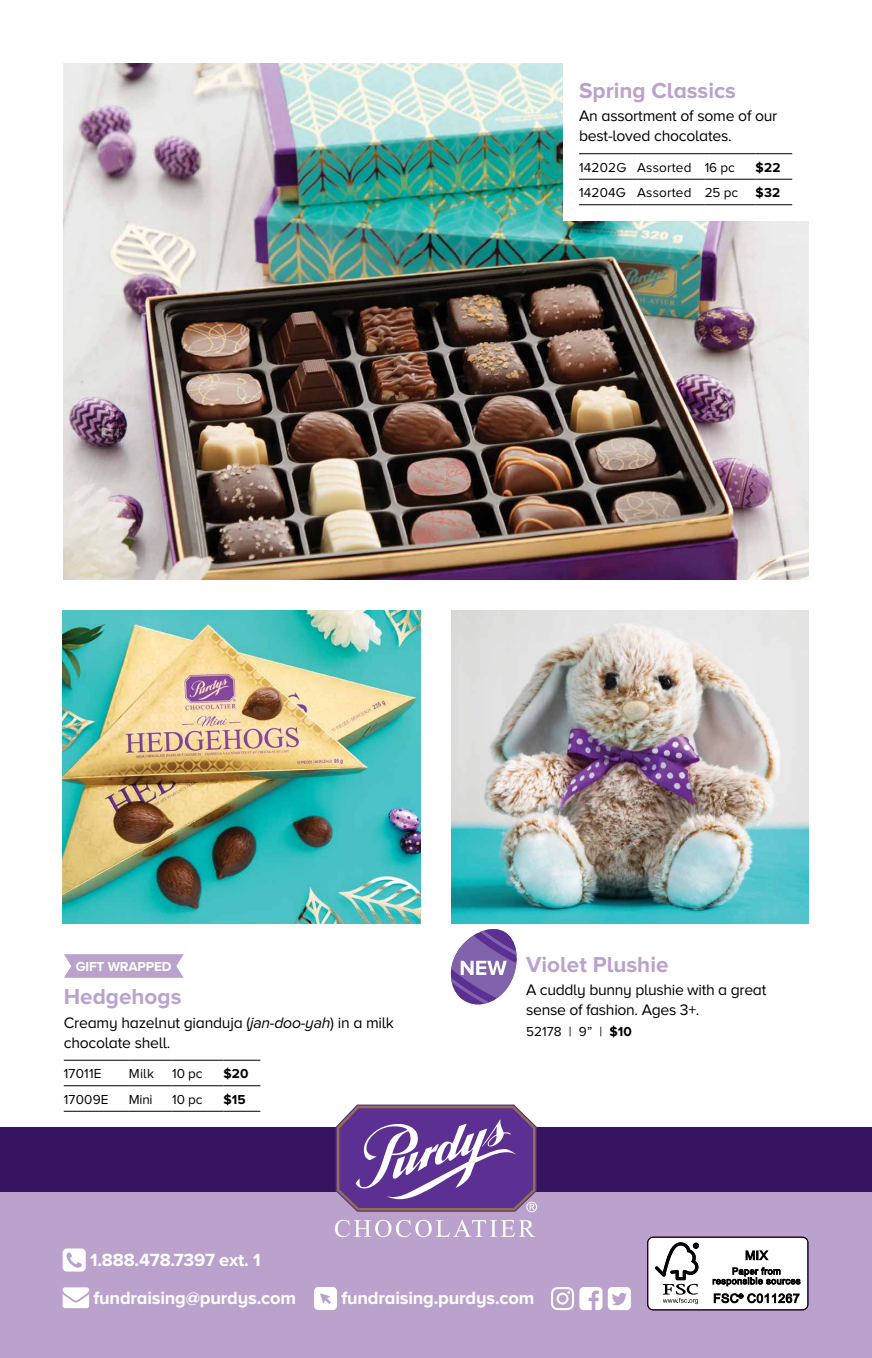
<style>
.page{position:relative;width:872px;height:1358px;background:#fff}
.page>*{position:absolute;margin:0;border:0;box-sizing:border-box;transform-origin:0 0}
.t1{font:700 22.5px "Proxima Nova A";color:#baa2cd}
.t2{font:700 18.22px/38.5px "Proxima Nova A";letter-spacing:-.01em;color:#fff}
.t3{font:15.75px/20.2px "Proxima Nova A";letter-spacing:-.015em;color:#000}
.t4{font:13.5px "Proxima Nova A";letter-spacing:.015em;color:#000}
.t5{font:700 13.5px "Proxima Nova A";letter-spacing:.015em;color:#000}
.t6{font:700 13.5px "Proxima Nova A";letter-spacing:-.01em;color:#fff}
.s1{font-weight:700}
.s2{font-style:italic}
</style>
<div class="page">
<img style="left:452px;top:610px;width:356px;height:313px">
<img style="left:63px;top:610px;width:357px;height:313px">
<img style="left:64px;top:64px;width:744px;height:515px">
<hr style="left:64px;top:1060px;width:65px;height:1px;background:#000">
<hr style="left:129px;top:1060px;width:43px;height:1px;background:#000">
<hr style="left:172px;top:1060px;width:51px;height:1px;background:#000">
<hr style="left:223px;top:1060px;width:37px;height:1px;background:#000">
<hr style="left:64px;top:1085px;width:65px;height:1px;background:#000">
<hr style="left:129px;top:1085px;width:43px;height:1px;background:#000">
<hr style="left:172px;top:1085px;width:51px;height:1px;background:#000">
<hr style="left:223px;top:1085px;width:37px;height:1px;background:#000">
<hr style="left:64px;top:1111px;width:65px;height:1px;background:#000">
<hr style="left:129px;top:1111px;width:43px;height:1px;background:#000">
<hr style="left:172px;top:1111px;width:51px;height:1px;background:#000">
<hr style="left:223px;top:1111px;width:37px;height:1px;background:#000">
<div style="left:563px;top:64px;width:245px;height:157px;background:#fff"></div>
<hr style="left:579px;top:153px;width:58px;height:1px;background:#000">
<hr style="left:637px;top:153px;width:67px;height:1px;background:#000">
<hr style="left:704px;top:153px;width:51px;height:1px;background:#000">
<hr style="left:755px;top:153px;width:37px;height:1px;background:#000">
<hr style="left:579px;top:179px;width:58px;height:1px;background:#000">
<hr style="left:637px;top:179px;width:67px;height:1px;background:#000">
<hr style="left:704px;top:179px;width:51px;height:1px;background:#000">
<hr style="left:755px;top:179px;width:37px;height:1px;background:#000">
<hr style="left:579px;top:204px;width:58px;height:1px;background:#000">
<hr style="left:637px;top:204px;width:67px;height:1px;background:#000">
<hr style="left:704px;top:204px;width:51px;height:1px;background:#000">
<hr style="left:755px;top:204px;width:37px;height:1px;background:#000">
<svg style="left:64px;top:954px;width:120px;height:24px;background:#bfa9d0"></svg>
<svg style="left:451px;top:929px;width:65px;height:76px"></svg>
<div style="left:0;top:1168px;width:872px;height:190px;background:#baa2cd"></div>
<div style="left:0;top:1127px;width:872px;height:64px;background:#381460"></div>
<svg style="left:335px;top:1104px;width:202px;height:108px;background:#7b57a0"></svg>
<svg style="left:335px;top:1219px;width:200px;height:18px"></svg>
<svg style="left:63px;top:1248px;width:23px;height:23px"></svg>
<svg style="left:63px;top:1287px;width:26px;height:21px"></svg>
<svg style="left:314px;top:1287px;width:23px;height:23px"></svg>
<svg style="left:551px;top:1287px;width:80px;height:23px"></svg>
<div style="left:647px;top:1237px;width:160px;height:72px;background:#fff;border-radius:5px"></div>
<div style="left:647px;top:1237px;width:161px;height:73px;border:1px solid #000;border-radius:5px"></div>
<svg style="left:655px;top:1242px;width:43px;height:62px"></svg>
<svg style="left:745px;top:1250px;width:23px;height:10px"></svg>
<svg style="left:712px;top:1267px;width:88px;height:19px"></svg>
<svg style="left:713px;top:1293px;width:86px;height:10px"></svg>
<h1 class="t1" style="left:579px;top:77px;width:158px">Spring Classics</h1>
<p class="t3" style="left:579px;top:105px;width:200px">An assortment of some of our best-loved chocolates.</p>
<p class="t4" style="left:579px;top:160px;width:157px">14202G Assorted 16 pc</p>
<p class="t5" style="left:755px;top:160px;width:26px">$22</p>
<p class="t4" style="left:579px;top:185px;width:160px">14204G Assorted 25 pc</p>
<p class="t5" style="left:755px;top:185px;width:26px">$32</p>
<p class="t6" style="left:76px;top:959px;width:97px">GIFT WRAPPED</p>
<h1 class="t1" style="left:526px;top:951px;width:144px">Violet Plushie</h1>
<p class="t3" style="left:526px;top:979px;width:242px">A cuddly bunny plushie with a great sense of fashion. Ages 3+.</p>
<p class="t4" style="left:526px;top:1024px;width:107px">52178 | 9” | <span class="s1">$10</span></p>
<h1 class="t1" style="left:64px;top:983px;width:119px">Hedgehogs</h1>
<p class="t3" style="left:64px;top:1012px;width:331px">Creamy hazelnut gianduja (<span class="s2">jan-doo-yah</span>) in a milk chocolate shell.</p>
<p class="t4" style="left:64px;top:1066px;width:39px">17011E</p>
<p class="t4" style="left:129px;top:1066px;width:27px">Milk</p>
<p class="t4" style="left:172px;top:1066px;width:32px">10 pc</p>
<p class="t5" style="left:223px;top:1066px;width:27px">$20</p>
<p class="t4" style="left:64px;top:1091px;width:46px">17009E</p>
<p class="t4" style="left:129px;top:1091px;width:25px">Mini</p>
<p class="t4" style="left:172px;top:1091px;width:32px">10 pc</p>
<p class="t5" style="left:223px;top:1091px;width:24px">$15</p>
<p class="t2" style="left:90px;top:1240px;width:207px">1.888.478.7397 ext. 1 fundraising@purdys.com</p>
<p class="t2" style="left:341px;top:1278px;width:194px">fundraising.purdys.com</p>
</div>
